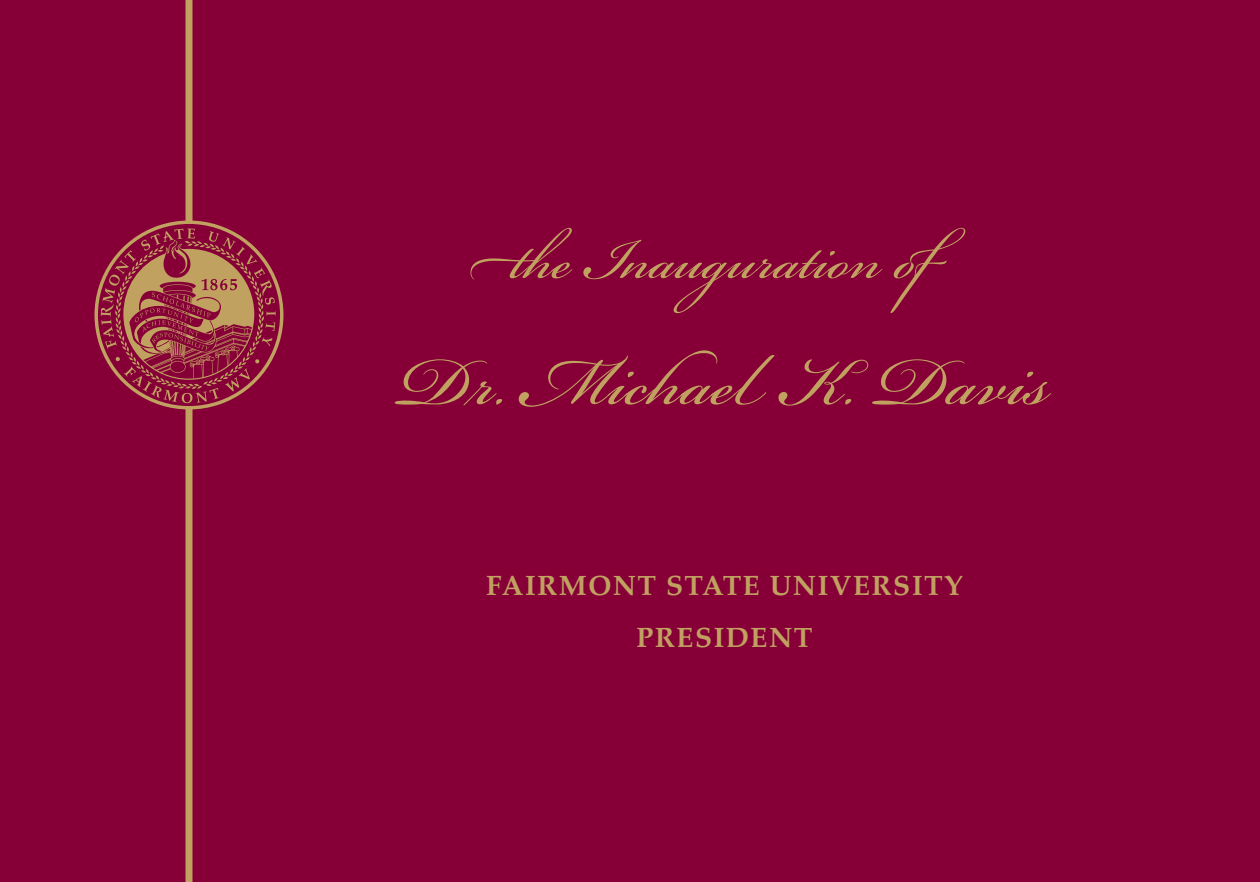
<style>
.page{position:relative;width:1260px;height:882px;background:#860037}
.page>*{position:absolute;margin:0;border:0;box-sizing:border-box;transform-origin:0 0}
.t1{font:105px "Bickham Script Pro";color:#c0a160}
.t2{font:87.5px "Bickham Script Pro";color:#c0a160}
.t3{font:700 28px/52.5px "Palatino";letter-spacing:.05em;color:#c0a160;text-align:center}
</style>
<div class="page">
<div style="left:186px;top:0;width:6px;height:882px;background:#c0a160"></div>
<svg style="left:94px;top:220px;width:190px;height:190px"></svg>
<h2 class="t2" style="left:510px;top:196px;width:461px">the Inauguration of</h2>
<h1 class="t1" style="left:399px;top:306px;width:652px">Dr. Michael K. Davis</h1>
<p class="t3" style="left:486px;top:558px;width:478px">FAIRMONT STATE UNIVERSITY<br>PRESIDENT</p>
</div>
